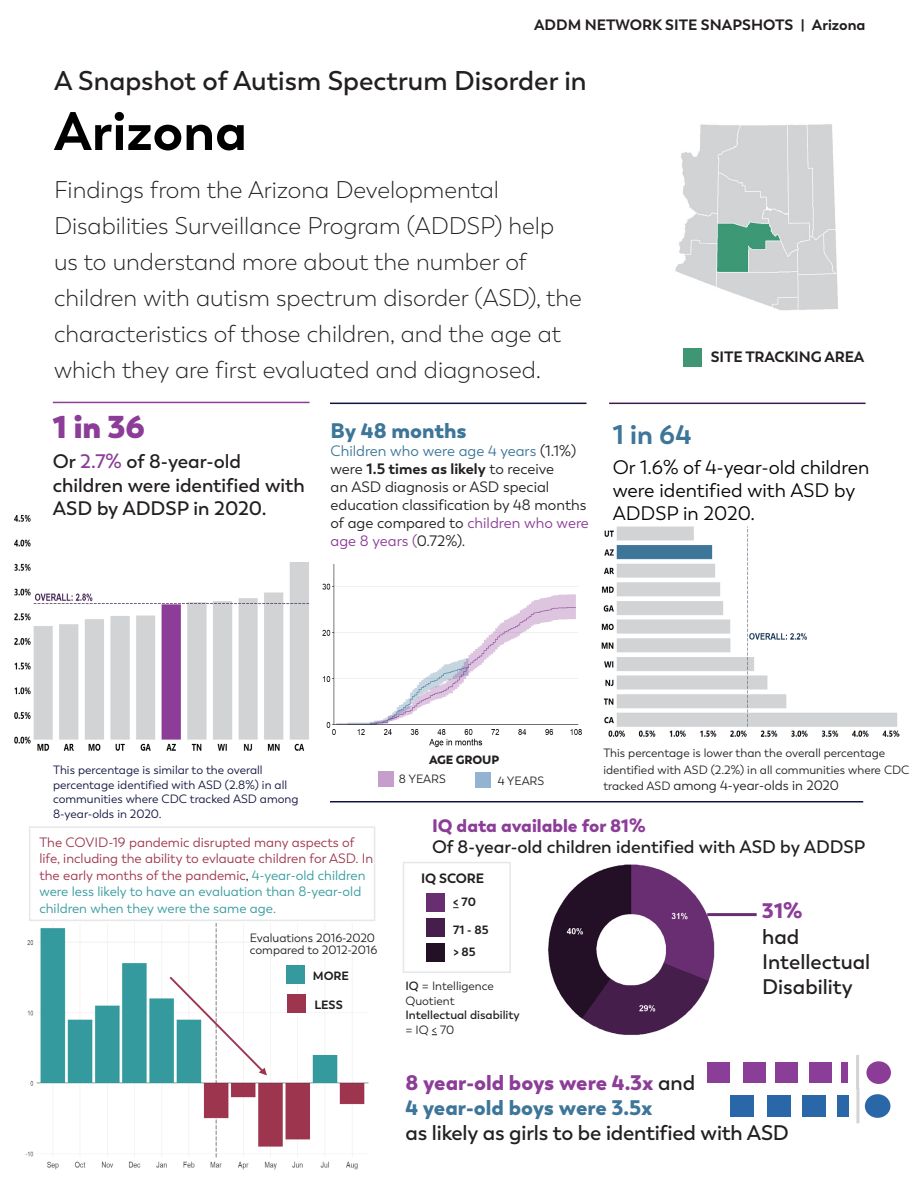
<style>
.page{position:relative;width:918px;height:1188px;background:#fff}
.page>*{position:absolute;margin:0;border:0;box-sizing:border-box;transform-origin:0 0}
.t1{font:700 54px "Trenda";color:#000}
.t2{font:800 31.5px "Trenda";color:#8c3d98}
.t3{font:600 27px "Trenda";color:#231f20}
.t4{font:700 27px "Trenda";color:#3d7698}
.t5{font:300 24px/36px "Trenda";color:#231f20}
.t6{font:600 21px "Trenda";letter-spacing:-.01em;color:#231f20}
.t7{font:900 21px "Trenda";color:#3d7698}
.t8{font:900 21px "Trenda";color:#8c3d98}
.t9{font:600 19.5px "Trenda";color:#231f20}
.t10{font:19.5px "Trenda";color:#040503}
.t11{font:600 18px "Trenda";color:#231f20}
.t12{font:900 18px "Trenda";color:#8c3d98}
.t13{font:700 15px "Trenda";color:#231f20}
.t14{font:15px "Trenda";color:#231f20}
.t15{font:15px/18px "Trenda";color:#8c3d98}
.t16{font:15px "Trenda";color:#3d7698}
.t17{font:13.5px/16.5px "Trenda";color:#9e354f}
.t18{font:13.5px "Trenda";color:#231f20}
.t19{font:700 13.5px "Trenda";letter-spacing:-.01em;color:#231f20}
.t20{font:12px/16.5px "Trenda";color:#231f20}
.t21{font:12px/14.4px "Trenda";color:#10143e}
.t22{font:600 12px "Trenda";color:#231f20}
.t23{font:700 12px "Trenda";color:#231f20}
.t24{font:900 12px "Trenda";letter-spacing:-.01em;color:#231f20}
.s1{color:#231f20}
.s2{color:#8c3d98}
.s3{font-weight:400}
.s4{color:#359a9e}
.s5{font-size:12px}
.s6{font-weight:600}
.s7{font-weight:600;color:#231f20}
</style>
<div class="page">
<img style="left:14px;top:514px;width:296px;height:237px">
<hr style="left:330px;top:801px;width:533px;height:1px;background:#10143e">
<div style="left:683px;top:348px;width:19px;height:19px;background:#3e9674"></div>
<hr style="left:53px;top:402px;width:257px;height:1px;background:#8c3d98">
<hr style="left:330px;top:403px;width:256px;height:1px;background:#10143e">
<hr style="left:609px;top:403px;width:257px;height:1px;background:#441851">
<div style="left:403px;top:862px;width:108px;height:111px;border:2px solid #e6e7e9"></div>
<div style="left:426px;top:919px;width:19px;height:18px;background:#461e4c"></div>
<div style="left:427px;top:943px;width:18px;height:19px;background:#230f26"></div>
<div style="left:426px;top:893px;width:19px;height:19px;background:#692e72"></div>
<div style="left:29px;top:826px;width:346px;height:95px;border:2px solid #e6e7e9"></div>
<div style="left:707px;top:1062px;width:23px;height:21px;background:#8a3e97"></div>
<div style="left:743px;top:1062px;width:22px;height:21px;background:#8a3e97"></div>
<div style="left:776px;top:1062px;width:22px;height:21px;background:#8a3e97"></div>
<div style="left:810px;top:1062px;width:22px;height:21px;background:#8a3e97"></div>
<div style="left:841px;top:1062px;width:6px;height:21px;background:#8a3e97"></div>
<hr style="left:856px;top:1055px;width:3px;height:34px;background:#d2d3d2">
<hr style="left:856px;top:1088px;width:3px;height:35px;background:#d2d3d2">
<div style="left:730px;top:1095px;width:24px;height:22px;background:#2a67a9"></div>
<div style="left:768px;top:1095px;width:23px;height:22px;background:#2a67a9"></div>
<div style="left:802px;top:1095px;width:23px;height:22px;background:#2a67a9"></div>
<div style="left:837px;top:1095px;width:12px;height:22px;background:#2a67a9"></div>
<div style="left:53px;top:405px;width:259px;height:156px;background:#fff"></div>
<img style="left:675px;top:124px;width:163px;height:187px">
<img style="left:322px;top:564px;width:260px;height:184px">
<div style="left:476px;top:773px;width:15px;height:15px;background:#93b3d3"></div>
<img style="left:601px;top:526px;width:298px;height:211px">
<div style="left:378px;top:771px;width:15px;height:15px;background:#c59ecb"></div>
<img style="left:25px;top:924px;width:344px;height:246px">
<div style="left:286px;top:966px;width:18px;height:18px;background:#359a9e"></div>
<div style="left:288px;top:994px;width:18px;height:19px;background:#9e354f"></div>
<svg style="left:167px;top:975px;width:100px;height:100px"></svg>
<img style="left:548px;top:864px;width:184px;height:171px">
<hr style="left:707px;top:913px;width:50px;height:3px;background:#692e72">
<div style="left:865px;top:1094px;width:25px;height:24px;background:#2a67a9;border-radius:50%"></div>
<div style="left:866px;top:1061px;width:25px;height:23px;background:#8a3c96;border-radius:50%"></div>
<p class="t13" style="left:534px;top:16px;width:333px">ADDM NETWORK SITE SNAPSHOTS | Arizona</p>
<h2 class="t3" style="left:54px;top:64px;width:534px">A Snapshot of Autism Spectrum Disorder in</h2>
<p class="t1" style="left:54px;top:98px;width:195px">Arizona</p>
<h2 class="t5" style="left:54px;top:172px;width:529px">Findings from the Arizona Developmental Disabilities Surveillance Program (ADDSP) help us to understand more about the number of children with autism spectrum disorder (ASD), the characteristics of those children, and the age at</h2>
<p class="t13" style="left:711px;top:347px;width:155px">SITE TRACKING AREA</p>
<h2 class="t5" style="left:54px;top:352px;width:489px">which they are frst evaluated and diagnosed.</h2>
<h3 class="t2" style="left:53px;top:406px;width:94px">1 in 36</h3>
<h3 class="t7" style="left:331px;top:417px;width:138px">By 48 months</h3>
<h3 class="t4" style="left:613px;top:417px;width:80px">1 in 64</h3>
<p class="t16" style="left:331px;top:442px;width:247px">Children who were age 4 years <span class="s1">(1.1%)</span></p>
<h3 class="t9" style="left:53px;top:450px;width:190px">Or <span class="s2">2.7%</span> of 8-year-old</h3>
<p class="t13" style="left:331px;top:460px;width:225px"><span class="s3">were</span> 1.5 times as likely <span class="s3">to receive</span></p>
<p class="t10" style="left:613px;top:456px;width:258px">Or 1.6% of 4-year-old children</p>
<p class="t9" style="left:53px;top:473px;width:253px">children were identifed with</p>
<p class="t14" style="left:331px;top:478px;width:220px">an ASD diagnosis or ASD special</p>
<h3 class="t10" style="left:613px;top:479px;width:244px">were identifed with ASD by</h3>
<h3 class="t9" style="left:53px;top:496px;width:215px">ASD by ADDSP in 2020.</h3>
<p class="t14" style="left:331px;top:496px;width:257px">education classifcation by 48 months</p>
<h3 class="t10" style="left:613px;top:502px;width:144px">ADDSP in 2020.</h3>
<p class="t15" style="left:331px;top:514px;width:260px"><span class="s1">of age compared to</span> children who were age 8 years (<span class="s1">0.72%).</span></p>
<p class="t21" style="left:53px;top:763px;width:247px">This percentage is similar to the overall percentage identifed with ASD (2.8%) in all communities where CDC tracked ASD among 8-year-olds in 2020.</p>
<p class="t17" style="left:39px;top:834px;width:335px">The COVID-19 pandemic disrupted many aspects of life, including the ability to evlauate children for ASD. In the early months of the pandemic<span class="s1">,</span> <span class="s4">4-year-old children were less likely to have an evaluation than 8-year-old children when they were the same age.</span></p>
<p class="t20" style="left:250px;top:932px;width:129px;line-height:12px">Evaluations 2016-2020 compared to 2012-2016</p>
<p class="t23" style="left:313px;top:969px;width:38px">MORE</p>
<p class="t23" style="left:314px;top:997px;width:30px">LESS</p>
<p class="t24" style="left:429px;top:752px;width:72px">AGE GROUP</p>
<p class="t20" style="left:399px;top:771px;width:48px">8 YEARS</p>
<p class="t20" style="left:498px;top:772px;width:48px">4 YEARS</p>
<p class="t20" style="left:603px;top:745px;width:308px">This percentage is lower than the overall percentage identifed with ASD (2.2%) in all communities where CDC</p>
<p class="t18" style="left:603px;top:778px;width:237px"><span class="s5">tracked ASD</span> among 4-year-olds in 2020</p>
<h4 class="t12" style="left:432px;top:814px;width:215px">IQ data available for 81%</h4>
<p class="t11" style="left:432px;top:836px;width:435px">Of 8-year-old children identifed with ASD by ADDSP</p>
<h5 class="t19" style="left:421px;top:870px;width:64px">IQ SCORE</h5>
<h5 class="t23" style="left:453px;top:895px;width:24px">&lt; 70</h5>
<h5 class="t8" style="left:762px;top:898px;width:42px">31%</h5>
<h6 class="t23" style="left:453px;top:922px;width:37px">71 - 85</h6>
<h3 class="t6" style="left:762px;top:924px;width:39px">had</h3>
<h3 class="t23" style="left:453px;top:944px;width:24px">&gt; 85</h3>
<h3 class="t6" style="left:762px;top:949px;width:110px">Intellectual</h3>
<h3 class="t20" style="left:405px;top:978px;width:90px"><span class="s6">IQ</span> = Intelligence</h3>
<h3 class="t6" style="left:762px;top:974px;width:92px">Disability</h3>
<h3 class="t20" style="left:405px;top:992px;width:51px">Quotient</h3>
<p class="t22" style="left:405px;top:1008px;width:116px">Intellectual disability</p>
<p class="t20" style="left:405px;top:1021px;width:50px">= IQ &lt; 70</p>
<h3 class="t8" style="left:405px;top:1069px;width:291px">8 year-old boys were 4.3x <span class="s7">and</span></h3>
<p class="t7" style="left:405px;top:1094px;width:249px">4 year-old boys were 3.5x</p>
<h3 class="t6" style="left:405px;top:1120px;width:385px">as likely as girls to be identifed with ASD</h3>
</div>
